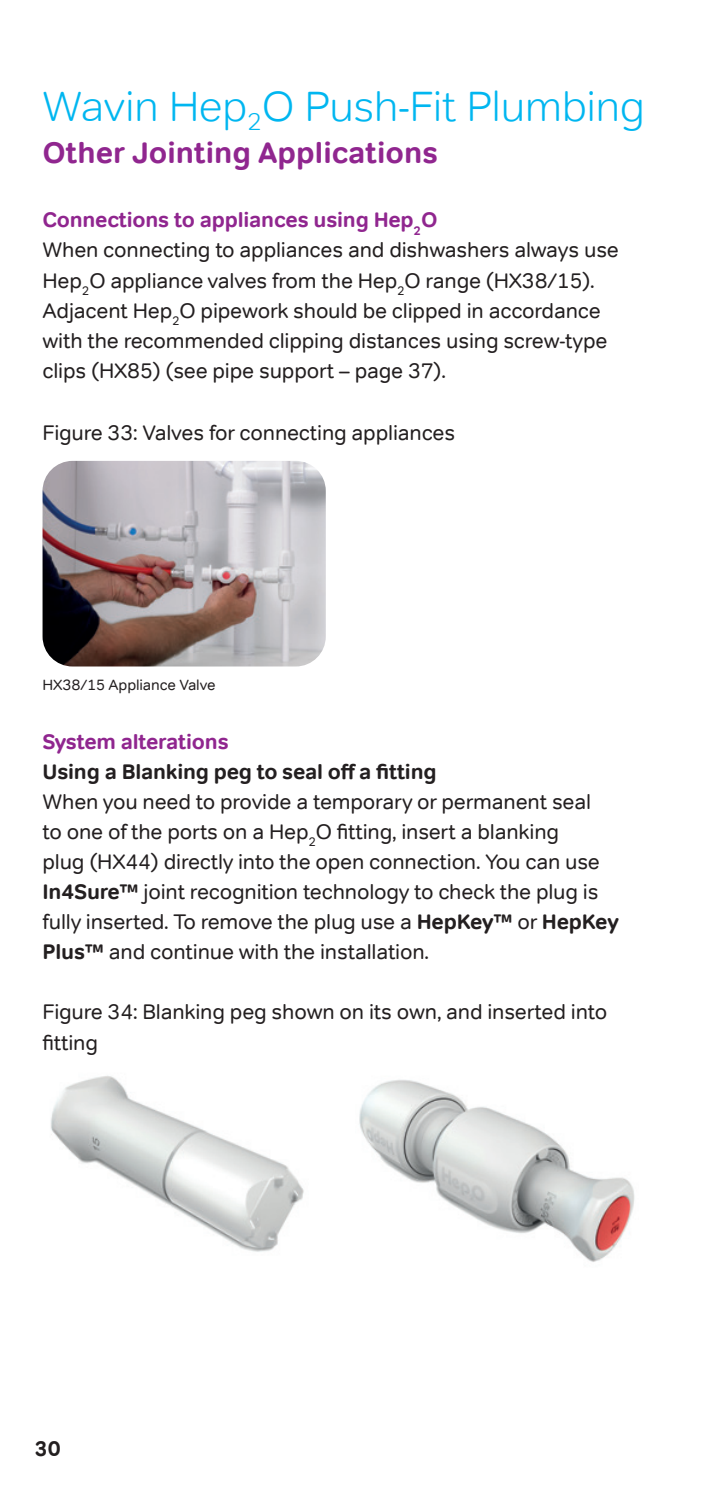
<style>
.page{position:relative;width:702px;height:1489px;background:#fff}
.page>*{position:absolute;margin:0;border:0;box-sizing:border-box;transform-origin:0 0}
.t1{font:300 42.5px "Tondo";color:#00b6f0}
.t2{font:700 30px "Tondo";color:#90268f}
.t3{font:21.25px/30px "Tondo";letter-spacing:-.01em;color:#231f20}
.t4{font:700 21.25px "Tondo";letter-spacing:-.01em;color:#231f20}
.t5{font:700 21.25px "Tondo";letter-spacing:-.01em;color:#90268f}
.t6{font:15px "Tondo";letter-spacing:-.01em;color:#231f20}
.s1{font-weight:700;color:#90268f}
.s2{font-weight:700}
</style>
<div class="page">
<img style="left:43px;top:461px;width:283px;height:205px">
<img style="left:359px;top:1080px;width:276px;height:182px">
<img style="left:51px;top:1075px;width:253px;height:177px">
<h1 class="t1" style="left:43px;top:80px;width:603px">Wavin Hep<sub>2</sub>O Push-Fit Plumbing</h1>
<h2 class="t2" style="left:43px;top:134px;width:397px">Other Jointing Applications</h2>
<p class="t3" style="left:43px;top:205px;width:577px"><span class="s1">Connections to appliances using Hep</span><sub>2</sub><span class="s1">O<br></span>When connecting to appliances and dishwashers always use Hep<sub>2</sub>O appliance valves from the Hep<sub>2</sub>O range (HX38/15).<br>Adjacent Hep<sub>2</sub>O pipework should be clipped in accordance with the recommended clipping distances using screw-type clips (HX85) (see pipe support – page 37).</p>
<p class="t3" style="left:43px;top:418px;width:414px">Figure 33: Valves for connecting appliances</p>
<p class="t6" style="left:43px;top:675px;width:174px">HX38/15 Appliance Valve</p>
<p class="t5" style="left:43px;top:728px;width:188px">System alterations</p>
<p class="t4" style="left:43px;top:758px;width:395px">Using a Blanking peg to seal off a fitting</p>
<p class="t3" style="left:43px;top:786px;width:577px">When you need to provide a temporary or permanent seal<br>to one of the ports on a Hep<sub>2</sub>O fitting, insert a blanking<br>plug (HX44) directly into the open connection. You can use <span class="s2">In4Sure™</span> joint recognition technology to check the plug is fully inserted. To remove the plug use a <span class="s2">HepKey™</span> or <span class="s2">HepKey Plus™</span> and continue with the installation.</p>
<p class="t3" style="left:43px;top:997px;width:566px">Figure 34: Blanking peg shown on its own, and inserted into fitting</p>
<p class="t4" style="left:35px;top:1435px;width:27px">30</p>
</div>
